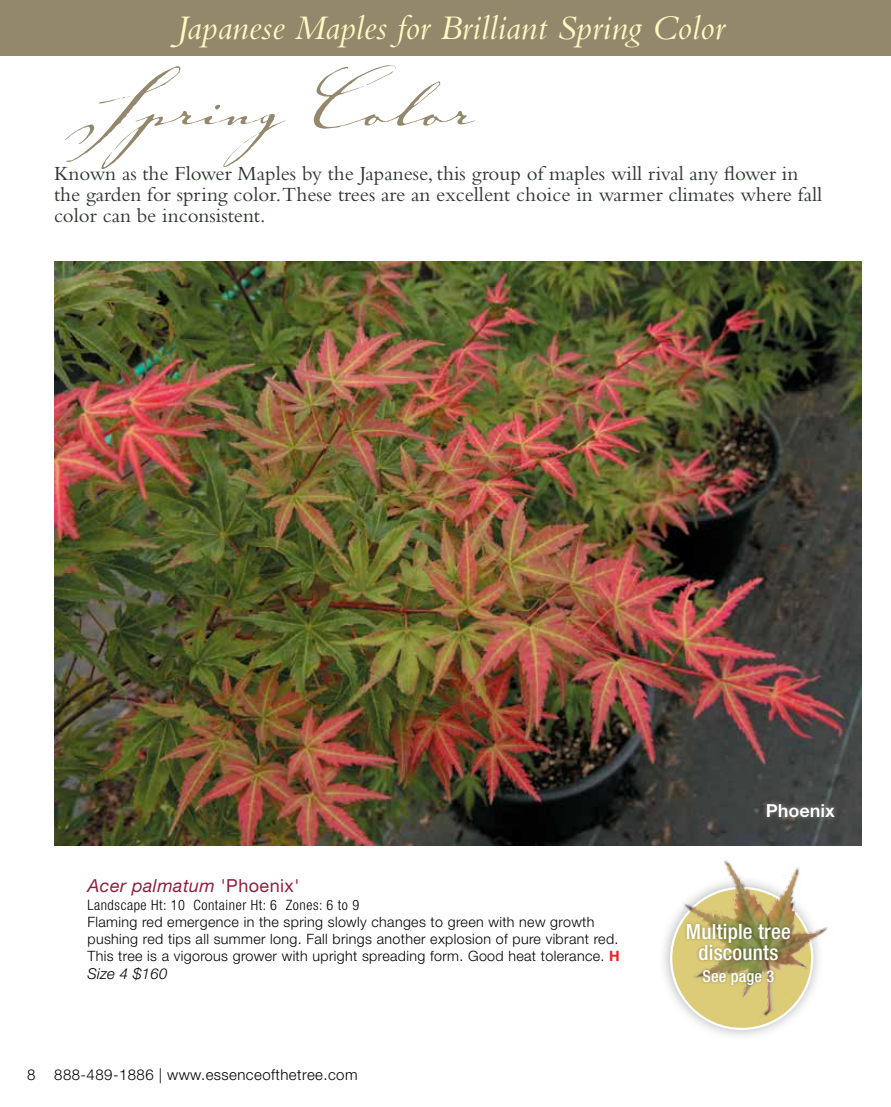
<style>
.page{position:relative;width:891px;height:1107px;background:#fff}
.page>*{position:absolute;margin:0;border:0;box-sizing:border-box;transform-origin:0 0}
.t1{font:100.5px "Johann Sparkling ITC Std";color:#93886c;scale:.9 1}
.t2{font:italic 36px "Bembo";color:#fffac2}
.t3{font:500 condensed 21.15px/21.5px "Helvetica Neue";letter-spacing:.01em;color:#fff;text-align:center}
.t4{font:21px/21px "Bembo";color:#2d372d}
.t5{font:italic 18px "Helvetica Neue";letter-spacing:.025em;color:#8f213c}
.t6{font:700 18px "Helvetica Neue";color:#fff}
.t7{font:500 condensed 16.35px "Helvetica Neue";letter-spacing:.01em;color:#fff}
.t8{font:300 15px "Helvetica Neue";letter-spacing:.03em;color:#000}
.t9{font:italic 300 15px "Helvetica Neue";letter-spacing:.025em;color:#000}
.t10{font:300 14.25px/17.1px "Helvetica Neue";letter-spacing:.025em;color:#000}
.t11{font:300 condensed 14.25px "Helvetica Neue";letter-spacing:.04em;color:#000}
.s1{font-style:normal}
.s2{font-weight:700;color:#ed1f24}
</style>
<div class="page">
<img style="left:54px;top:262px;width:807px;height:583px">
<div style="left:752px;top:791px;width:103px;height:37px;background:#fff;opacity:.75"></div>
<div style="left:658px;top:875px;width:167px;height:167px;background:#000;opacity:.3"></div>
<img style="left:668px;top:842px;width:181px;height:196px">
<div style="left:684px;top:920px;width:110px;height:68px;background:#000;opacity:.36"></div>
<div style="left:0;top:0;width:891px;height:56px;background:#93886c"></div>
<h2 class="t2" style="left:177px;top:7px;width:549px">Japanese Maples for Brilliant Spring Color</h2>
<h1 class="t1" style="left:75px;top:30px;width:445px">Spring Color</h1>
<h3 class="t4" style="left:54px;top:163px;width:770px">Known as the Flower Maples by the Japanese, this group of maples will rival any flower in the garden for spring color.These trees are an excellent choice in warmer climates where fall color can be inconsistent.</h3>
<p class="t5" style="left:87px;top:875px;width:213px">Acer palmatum <span class="s1">'Phoenix'</span></p>
<p class="t11" style="left:87px;top:896px;width:273px">Landscape Ht: 10 Container Ht: 6 Zones: 6 to 9</p>
<p class="t10" style="left:87px;top:913px;width:534px">Flaming red emergence in the spring slowly changes to green with new growth pushing red tips all summer long. Fall brings another explosion of pure vibrant red.<br>This tree is a vigorous grower with upright spreading form. Good heat tolerance. <span class="s2">H</span></p>
<p class="t9" style="left:87px;top:965px;width:82px">Size 4 $160</p>
<p class="t8" style="left:27px;top:1066px;width:10px">8</p>
<p class="t8" style="left:54px;top:1066px;width:305px">888-489-1886 | www.essenceofthetree.com</p>
<p class="t6" style="left:766px;top:799px;width:70px">Phoenix</p>
<h3 class="t3" style="left:686px;top:920px;width:106px">Multiple tree discounts</h3>
<p class="t7" style="left:703px;top:966px;width:73px">See page 3</p>
</div>
